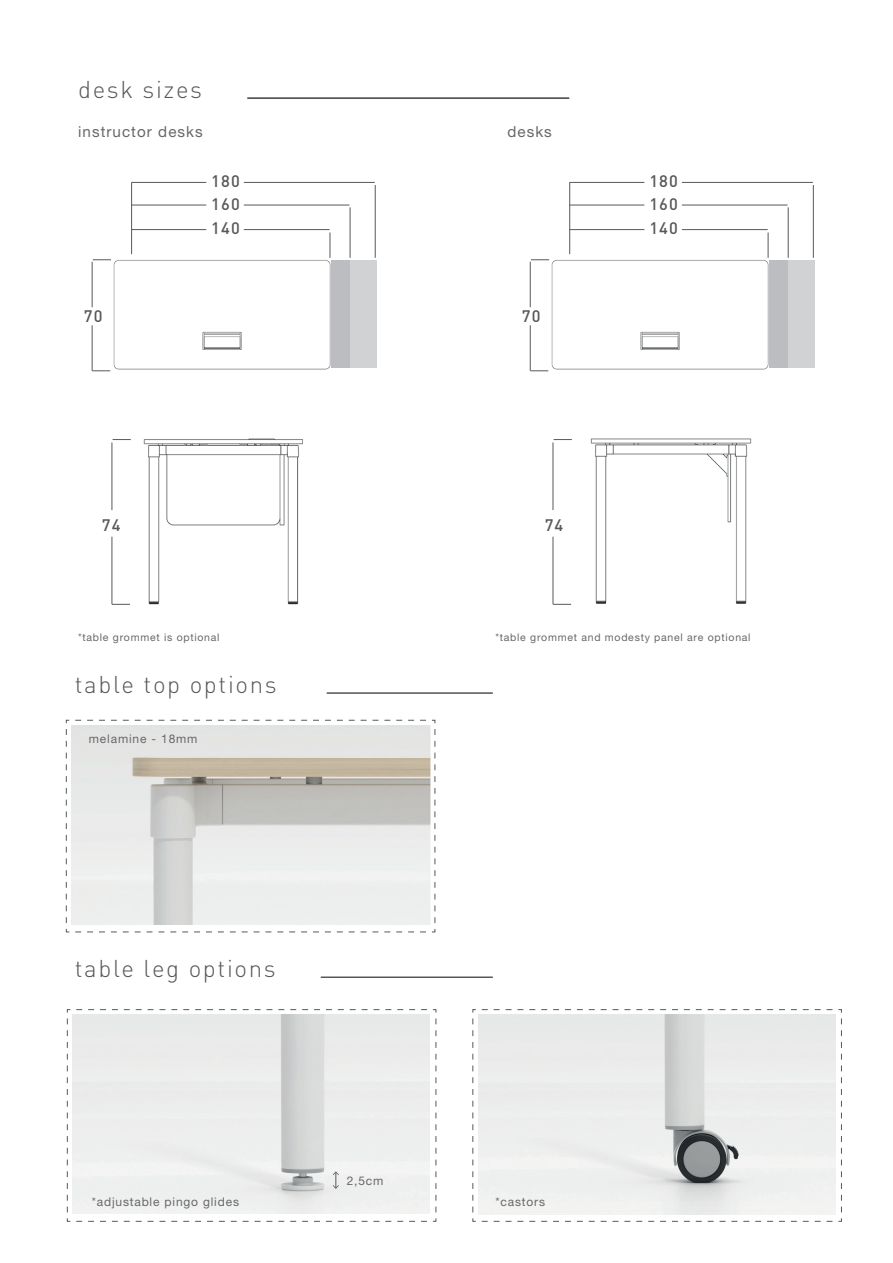
<style>
.page{position:relative;width:893px;height:1263px;background:#fff}
.page>*{position:absolute;margin:0;border:0;box-sizing:border-box;transform-origin:0 0}
.t1{font:300 24px "DIN Pro";letter-spacing:.07em;color:#57585a}
.t2{font:500 16.5px "DIN Pro";letter-spacing:.07em;color:#57585a}
.t3{font:15.15px "Helvetica Neue LT Pro";letter-spacing:.07em;color:#666968}
.t4{font:12px "Helvetica Neue LT Pro";letter-spacing:.07em;color:#666968}
.t5{font:10.5px "Helvetica Neue LT Pro";letter-spacing:.07em;color:#666968}
</style>
<div class="page">
<hr style="left:327px;top:692px;width:166px;height:2px;background:#57585a">
<hr style="left:321px;top:976px;width:172px;height:2px;background:#57585a">
<svg style="left:66px;top:720px;width:370px;height:213px;background:#dededb"></svg>
<svg style="left:472px;top:1009px;width:370px;height:213px"></svg>
<svg style="left:67px;top:1009px;width:370px;height:213px"></svg>
<img style="left:125px;top:438px;width:178px;height:167px">
<hr style="left:247px;top:97px;width:322px;height:2px;background:#57585a">
<img style="left:98px;top:238px;width:252px;height:134px">
<hr style="left:92px;top:262px;width:1px;height:45px;background:#57585a">
<hr style="left:92px;top:325px;width:1px;height:46px;background:#57585a">
<svg style="left:93px;top:259px;width:18px;height:1px"></svg>
<svg style="left:92px;top:371px;width:18px;height:1px"></svg>
<hr style="left:112px;top:442px;width:1px;height:68px;background:#57585a">
<hr style="left:112px;top:537px;width:1px;height:67px;background:#57585a">
<svg style="left:113px;top:439px;width:18px;height:1px"></svg>
<svg style="left:112px;top:604px;width:18px;height:1px"></svg>
<div style="left:331px;top:260px;width:19px;height:107px;background:#bcbdc0"></div>
<div style="left:350px;top:260px;width:26px;height:107px;background:#d1d2d4"></div>
<hr style="left:131px;top:182px;width:1px;height:72px;background:#57585a">
<hr style="left:132px;top:229px;width:74px;height:1px;background:#57585a">
<hr style="left:244px;top:229px;width:86px;height:1px;background:#57585a">
<hr style="left:132px;top:205px;width:74px;height:1px;background:#57585a">
<hr style="left:244px;top:205px;width:105px;height:1px;background:#57585a">
<hr style="left:132px;top:182px;width:74px;height:1px;background:#57585a">
<hr style="left:244px;top:182px;width:131px;height:1px;background:#57585a">
<svg style="left:330px;top:232px;width:1px;height:26px"></svg>
<hr style="left:350px;top:207px;width:1px;height:51px;background:#57585a">
<hr style="left:375px;top:185px;width:1px;height:73px;background:#57585a">
<img style="left:536px;top:238px;width:252px;height:134px">
<hr style="left:530px;top:262px;width:1px;height:45px;background:#57585a">
<hr style="left:530px;top:325px;width:1px;height:46px;background:#57585a">
<svg style="left:531px;top:259px;width:18px;height:1px"></svg>
<svg style="left:530px;top:371px;width:18px;height:1px"></svg>
<div style="left:769px;top:260px;width:19px;height:107px;background:#bcbdc0"></div>
<div style="left:788px;top:260px;width:26px;height:107px;background:#d1d2d4"></div>
<hr style="left:569px;top:182px;width:1px;height:72px;background:#57585a">
<hr style="left:570px;top:229px;width:74px;height:1px;background:#57585a">
<hr style="left:682px;top:229px;width:86px;height:1px;background:#57585a">
<hr style="left:570px;top:205px;width:74px;height:1px;background:#57585a">
<hr style="left:682px;top:205px;width:106px;height:1px;background:#57585a">
<hr style="left:570px;top:182px;width:74px;height:1px;background:#57585a">
<hr style="left:682px;top:182px;width:131px;height:1px;background:#57585a">
<svg style="left:768px;top:232px;width:1px;height:26px"></svg>
<hr style="left:788px;top:207px;width:1px;height:51px;background:#57585a">
<hr style="left:813px;top:185px;width:1px;height:73px;background:#57585a">
<img style="left:552px;top:438px;width:200px;height:167px">
<hr style="left:553px;top:442px;width:1px;height:68px;background:#57585a">
<hr style="left:553px;top:537px;width:1px;height:67px;background:#57585a">
<svg style="left:554px;top:439px;width:18px;height:1px"></svg>
<svg style="left:553px;top:604px;width:18px;height:1px"></svg>
<h1 class="t1" style="left:78px;top:70px;width:126px">desk sizes</h1>
<h3 class="t3" style="left:78px;top:123px;width:126px">instructor desks</h3>
<h2 class="t2" style="left:211px;top:168px;width:30px">180</h2>
<h2 class="t2" style="left:211px;top:190px;width:30px">160</h2>
<h2 class="t2" style="left:211px;top:215px;width:30px">140</h2>
<h2 class="t2" style="left:84px;top:302px;width:20px">70</h2>
<h2 class="t2" style="left:102px;top:511px;width:20px">74</h2>
<h3 class="t3" style="left:507px;top:123px;width:46px">desks</h3>
<h2 class="t2" style="left:522px;top:302px;width:20px">70</h2>
<h2 class="t2" style="left:545px;top:511px;width:20px">74</h2>
<h2 class="t2" style="left:649px;top:168px;width:30px">180</h2>
<h2 class="t2" style="left:649px;top:190px;width:30px">160</h2>
<h2 class="t2" style="left:649px;top:215px;width:30px">140</h2>
<p class="t5" style="left:78px;top:631px;width:143px">*table grommet is optional</p>
<p class="t5" style="left:495px;top:631px;width:257px">*table grommet and modesty panel are optional</p>
<h1 class="t1" style="left:75px;top:666px;width:204px">table top options</h1>
<p class="t4" style="left:89px;top:732px;width:110px">melamine - 18mm</p>
<h1 class="t1" style="left:75px;top:950px;width:203px">table leg options</h1>
<p class="t4" style="left:347px;top:1173px;width:38px">2,5cm</p>
<p class="t4" style="left:92px;top:1195px;width:149px">*adjustable pingo glides</p>
<p class="t4" style="left:495px;top:1195px;width:51px">*castors</p>
</div>
